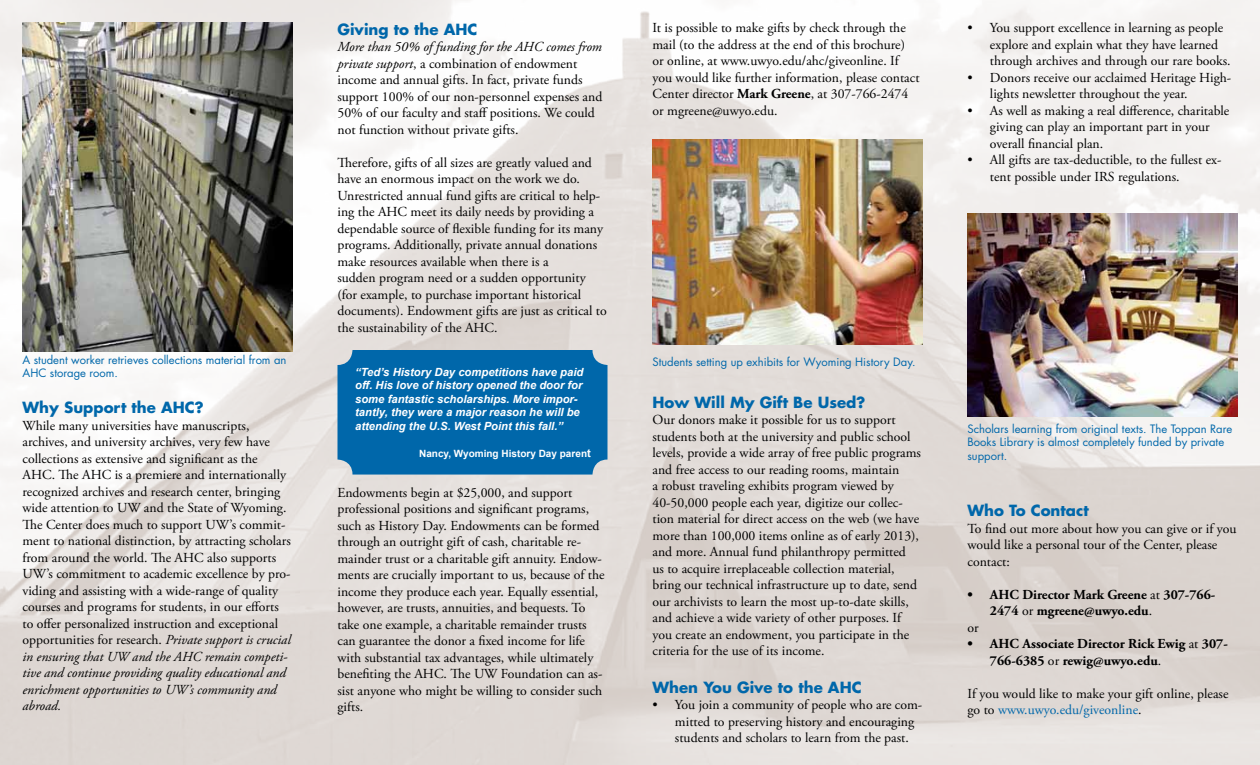
<style>
.page{position:relative;width:1260px;height:765px;background:#fff}
.page>*{position:absolute;margin:0;border:0;box-sizing:border-box;transform-origin:0 0}
.t1{font:700 15px "Futura";color:#0067aa}
.t2{font:13.75px/16.5px "Adobe Garamond Pro";color:#000}
.t3{font:700 13.75px/16.5px "Adobe Garamond Pro";color:#000}
.t4{font:11.25px/13.5px "Futura";color:#0067aa}
.t5{font:italic 700 11.25px/13.5px "Arial";color:#fff}
.t6{font:700 10px "Arial";color:#fff}
.s1{font-style:italic}
.s2{font-size:11.25px}
.s3{font-weight:700}
.s4{font-weight:400}
.s5{color:#0067aa}
</style>
<div class="page">
<img style="left:0;top:0;width:1260px;height:765px">
<img style="left:23px;top:22px;width:269px;height:329px">
<img style="left:968px;top:214px;width:270px;height:202px">
<img style="left:652px;top:139px;width:270px;height:205px">
<div style="left:338px;top:350px;width:270px;height:125px;background:#0067aa;border-radius:15px"></div>
<p class="t4" style="left:22px;top:353px;width:266px">A student worker retrieves collections material from an<br>AHC storage room.</p>
<p class="t1" style="left:22px;top:397px;width:183px">Why Support the AHC?</p>
<p class="t2" style="left:22px;top:418px;width:270px">While many universities have manuscripts, archives, and university archives, very few have collections as extensive and significant as the AHC. The AHC is a premiere and internationally recognized archives and research center, bringing wide attention to UW and the State of Wyoming.<br>The Center does much to support UW’s commit&shy;ment to national distinction, by attracting scholars from around the world. The AHC also supports UW’s commitment to academic excellence by pro&shy;viding and assisting with a wide-range of quality courses and programs for students, in our efforts to offer personalized instruction and exceptional opportunities for research. <span class="s1">Private support is crucial in ensuring that UW and the AHC remain competi&shy;tive and continue providing quality educational and enrichment opportunities to UW’s community and abroad.</span></p>
<p class="t1" style="left:338px;top:18px;width:141px">Giving to the AHC</p>
<p class="t2" style="left:338px;top:39px;width:266px"><span class="s1">More than 50% of funding for the AHC comes from private support</span>, a combination of endowment income and annual gifts. In fact, private funds support 100% of our non-personnel expenses and 50% of our faculty and staff positions. We could not function without private gifts.</p>
<p class="t2" style="left:338px;top:154px;width:271px">Therefore, gifts of all sizes are greatly valued and have an enormous impact on the work we do.<br>Unrestricted annual fund gifts are critical to help&shy;ing the AHC meet its daily needs by providing a dependable source of flexible funding for its many programs. Additionally, private annual donations make resources available when there is a<br>sudden program need or a sudden opportunity (for example, to purchase important historical documents). Endowment gifts are just as critical to the sustainability of the AHC.</p>
<p class="t5" style="left:355px;top:366px;width:230px">“Ted’s History Day competitions have paid off. His love of history opened the door for some fantastic scholarships. More impor&shy;tantly, they were a major reason he will be attending the U.S. West Point this fall.”</p>
<p class="t6" style="left:419px;top:447px;width:173px">Nancy, Wyoming History Day paren<span class="s2">t</span></p>
<p class="t2" style="left:338px;top:484px;width:269px">Endowments begin at $25,000, and support professional positions and significant programs, such as History Day. Endowments can be formed through an outright gift of cash, charitable re&shy;mainder trust or a charitable gift annuity. Endow&shy;ments are crucially important to us, because of the income they produce each year. Equally essential, however, are trusts, annuities, and bequests. To take one example, a charitable remainder trusts can guarantee the donor a fixed income for life with substantial tax advantages, while ultimately benefiting the AHC. The UW Foundation can as&shy;sist anyone who might be willing to consider such gifts.</p>
<p class="t2" style="left:652px;top:20px;width:269px">It is possible to make gifts by check through the mail (to the address at the end of this brochure) or online, at www.uwyo.edu/ahc/giveonline. If you would like further information, please contact Center director <span class="s3">Mark Greene</span>, at 307-766-2474 or mgreene@uwyo.edu.</p>
<p class="t2" style="left:990px;top:20px;width:242px;text-indent:-22px">• You support excellence in learning as people explore and explain what they have learned through archives and through our rare books.</p>
<p class="t2" style="left:990px;top:70px;width:243px;text-indent:-22px">• Donors receive our acclaimed Heritage High&shy;lights newsletter throughout the year.</p>
<p class="t2" style="left:990px;top:103px;width:241px;text-indent:-22px">• As well as making a real difference, charitable giving can play an important part in your overall financial plan.</p>
<p class="t2" style="left:990px;top:152px;width:233px;text-indent:-22px">• All gifts are tax-deductible, to the fullest ex&shy;tent possible under IRS regulations.</p>
<p class="t4" style="left:652px;top:355px;width:265px">Students setting up exhibits for Wyoming History Day.</p>
<p class="t1" style="left:652px;top:392px;width:214px">How Will My Gift Be Used?</p>
<p class="t2" style="left:652px;top:412px;width:270px">Our donors make it possible for us to support students both at the university and public school levels, provide a wide array of free public programs and free access to our reading rooms, maintain<br>a robust traveling exhibits program viewed by 40-50,000 people each year, digitize our collec&shy;tion material for direct access on the web (we have more than 100,000 items online as of early 2013), and more. Annual fund philanthropy permitted<br>us to acquire irreplaceable collection material, bring our technical infrastructure up to date, send our archivists to learn the most up-to-date skills, and achieve a wide variety of other purposes. If you create an endowment, you participate in the criteria for the use of its income.</p>
<p class="t1" style="left:652px;top:677px;width:211px">When You Give to the AHC</p>
<p class="t2" style="left:675px;top:697px;width:249px;text-indent:-22px">• You join a community of people who are com&shy;mitted to preserving history and encouraging students and scholars to learn from the past.</p>
<p class="t4" style="left:968px;top:422px;width:266px">Scholars learning from original texts. The Toppan Rare<br>Books Library is almost completely funded by private support.</p>
<p class="t1" style="left:968px;top:500px;width:123px">Who To Contact</p>
<p class="t2" style="left:968px;top:521px;width:271px">To find out more about how you can give or if you would like a personal tour of the Center, please contact:</p>
<p class="t3" style="left:968px;top:586px;width:249px">• AHC Director Mark Greene <span class="s4">at</span> 307-766-</p>
<p class="t3" style="left:990px;top:603px;width:164px">2474 <span class="s4">or</span> mgreene@uwyo.edu<span class="s4">.</span></p>
<p class="t2" style="left:968px;top:620px;width:13px">or</p>
<p class="t3" style="left:990px;top:636px;width:239px;text-indent:-22px">• AHC Associate Director Rick Ewig <span class="s4">at</span> 307-<br>766-6385 <span class="s4">or</span> rewig@uwyo.edu<span class="s4">.</span></p>
<p class="t2" style="left:968px;top:686px;width:262px">If you would like to make your gift online, please go to <span class="s5">www.uwyo.edu/giveonline</span>.</p>
</div>
